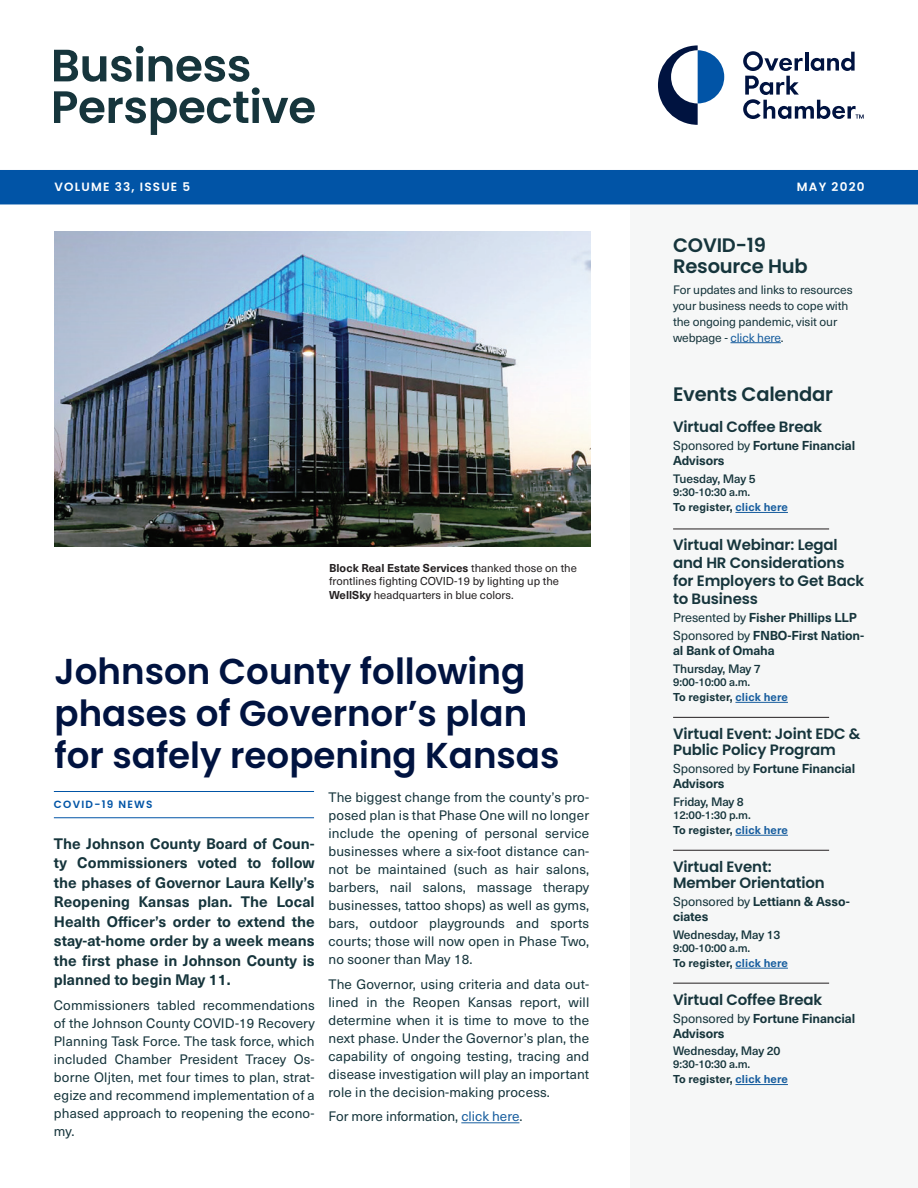
<style>
.page{position:relative;width:918px;height:1188px;background:#fff}
.page>*{position:absolute;margin:0;border:0;box-sizing:border-box;transform-origin:0 0}
.t1{font:600 36px/42px "Poppins";color:#001340}
.t2{font:600 19.5px/21px "Poppins";letter-spacing:-.01em;color:#16353c}
.t3{font:700 15px/19.5px "Neue Haas Unica W1 G";color:#16353c;text-align:justify}
.t4{font:600 15px/18px "Poppins";letter-spacing:-.01em;color:#16353c}
.t5{font:13.5px/18px "Neue Haas Unica W1 G";letter-spacing:.01em;color:#16353c;text-align:justify}
.t6{font:700 12.75px/15px "Neue Haas Unica W1 G";letter-spacing:-.01em;color:#16353c}
.t7{font:12px/15.8px "Neue Haas Unica W1 G";letter-spacing:-.01em;color:#16353c}
.t8{font:500 12px "Neue Haas Unica W1 G";letter-spacing:-.01em;color:#16353c}
.t9{font:600 12px "Poppins";letter-spacing:.1em;color:#fff}
.t10{font:500 11.25px/15px "Neue Haas Unica W1 G";letter-spacing:-.01em;color:#16353c}
.t11{font:11.25px/13.5px "Neue Haas Unica W1 G";color:#231f20}
.t12{font:600 10.5px "Poppins";letter-spacing:.12em;color:#0154a6}
.s1{font-weight:700}
.s2{color:#175d9e}
.s3{font-weight:400}
.s4{font-weight:700;color:#175d9e}
</style>
<div class="page">
<svg style="left:54px;top:46px;width:261px;height:89px"></svg>
<svg style="left:658px;top:45px;width:66px;height:80px"></svg>
<svg style="left:743px;top:51px;width:121px;height:68px"></svg>
<div style="left:631px;top:197px;width:287px;height:991px;background:#f6f7f7"></div>
<hr style="left:731px;top:342px;width:50px;height:1px;background:#175d9e">
<hr style="left:735px;top:512px;width:53px;height:1px;background:#175d9e">
<hr style="left:673px;top:529px;width:156px;height:1px;background:#231f20">
<hr style="left:735px;top:702px;width:53px;height:1px;background:#175d9e">
<hr style="left:673px;top:717px;width:156px;height:1px;background:#231f20">
<hr style="left:735px;top:835px;width:53px;height:1px;background:#175d9e">
<hr style="left:673px;top:850px;width:156px;height:1px;background:#231f20">
<hr style="left:735px;top:968px;width:53px;height:1px;background:#175d9e">
<hr style="left:673px;top:983px;width:156px;height:1px;background:#231f20">
<hr style="left:735px;top:1084px;width:53px;height:1px;background:#175d9e">
<img style="left:55px;top:231px;width:535px;height:315px">
<div style="left:0;top:170px;width:918px;height:34px;background:#0154a6"></div>
<hr style="left:461px;top:1122px;width:58px;height:1px;background:#175d9e">
<hr style="left:54px;top:791px;width:260px;height:1px;background:#0154a6">
<hr style="left:54px;top:817px;width:260px;height:1px;background:#0154a6">
<p class="t9" style="left:55px;top:180px;width:137px">VOLUME 33, ISSUE 5</p>
<p class="t9" style="left:797px;top:180px;width:69px">MAY 2020</p>
<p class="t11" style="left:329px;top:560px;width:249px"><span class="s1">Block Real Estate Services</span> thanked those on the frontlines fighting COVID-19 by lighting up the<br><span class="s1">WellSky</span> headquarters in blue colors.</p>
<h1 class="t1" style="left:55px;top:651px;width:507px">Johnson County following phases of Governor’s plan for safely reopening Kansas</h1>
<p class="t12" style="left:54px;top:799px;width:100px">COVID-19 NEWS</p>
<p class="t3" style="left:54px;top:832px;width:262px">The Johnson County Board of Coun&shy;ty Commissioners voted to follow the phases of Governor Laura Kelly’s Reopening Kansas plan. The Local Health Officer’s order to extend the stay-at-home order by a week means the first phase in Johnson County is planned to begin May 11.</p>
<p class="t5" style="left:54px;top:995px;width:262px">Commissioners tabled recommendations of the Johnson County COVID-19 Recovery Planning Task Force. The task force, which included Chamber President Tracey Os&shy;borne Oljten, met four times to plan, strat&shy;egize and recommend implementation of a phased approach to reopening the econo&shy;my.</p>
<p class="t5" style="left:328px;top:788px;width:262px">The biggest change from the county’s pro&shy;posed plan is that Phase One will no longer include the opening of personal service businesses where a six-foot distance can&shy;not be maintained (such as hair salons, barbers, nail salons, massage therapy businesses, tattoo shops) as well as gyms, bars, outdoor playgrounds and sports courts; those will now open in Phase Two, no sooner than May 18.</p>
<p class="t5" style="left:328px;top:975px;width:262px">The Governor, using criteria and data out&shy;lined in the Reopen Kansas report, will determine when it is time to move to the next phase. Under the Governor’s plan, the capability of ongoing testing, tracing and disease investigation will play an important role in the decision-making process.</p>
<p class="t5" style="left:328px;top:1107px;width:196px">For more information, <span class="s2">click here</span>.</p>
<h2 class="t2" style="left:673px;top:234px;width:136px">COVID-19<br>Resource Hub</h2>
<p class="t7" style="left:673px;top:281px;width:181px">For updates and links to resources your business needs to cope with the ongoing pandemic, visit our webpage - <span class="s2">click here</span>.</p>
<h2 class="t2" style="left:673px;top:384px;width:161px">Events Calendar</h2>
<p class="t4" style="left:673px;top:418px;width:151px">Virtual Coffee Break</p>
<p class="t6" style="left:673px;top:438px;width:184px"><span class="s3">Sponsored by</span> Fortune Financial<br>Advisors</p>
<p class="t8" style="left:673px;top:470px;width:84px">Tuesday, May 5</p>
<p class="t10" style="left:673px;top:484px;width:116px">9:30-10:30 a.m.<br><span class="s1">To register,</span> <span class="s4">click here</span></p>
<p class="t4" style="left:673px;top:536px;width:193px">Virtual Webinar: Legal and HR Considerations for Employers to Get Back to Business</p>
<p class="t6" style="left:673px;top:608px;width:193px;line-height:18px"><span class="s3">Presented by</span> Fisher Phillips LLP<br><span class="s3">Sponsored by</span> FNBO-First Nation-</p>
<p class="t6" style="left:673px;top:642px;width:103px">al Bank of Omaha</p>
<p class="t8" style="left:673px;top:659px;width:89px">Thursday, May 7</p>
<p class="t10" style="left:673px;top:674px;width:116px">9:00-10:00 a.m.<br><span class="s1">To register,</span> <span class="s4">click here</span></p>
<p class="t4" style="left:673px;top:725px;width:189px;line-height:16.5px">Virtual Event: Joint EDC &amp;<br>Public Policy Program</p>
<p class="t6" style="left:673px;top:760px;width:184px"><span class="s3">Sponsored by</span> Fortune Financial<br>Advisors</p>
<p class="t8" style="left:673px;top:792px;width:72px">Friday, May 8</p>
<p class="t10" style="left:673px;top:807px;width:116px">12:00-1:30 p.m.<br><span class="s1">To register,</span> <span class="s4">click here</span></p>
<p class="t4" style="left:673px;top:858px;width:153px;line-height:16.5px">Virtual Event:<br>Member Orientation</p>
<p class="t6" style="left:673px;top:893px;width:178px"><span class="s3">Sponsored by</span> Lettiann &amp; Asso&shy;ciates</p>
<p class="t8" style="left:673px;top:925px;width:109px">Wednesday, May 13</p>
<p class="t10" style="left:673px;top:940px;width:116px">9:00-10:00 a.m.<br><span class="s1">To register,</span> <span class="s4">click here</span></p>
<p class="t4" style="left:673px;top:990px;width:151px">Virtual Coffee Break</p>
<p class="t6" style="left:673px;top:1010px;width:184px"><span class="s3">Sponsored by</span> Fortune Financial<br>Advisors</p>
<p class="t8" style="left:673px;top:1042px;width:109px">Wednesday, May 20</p>
<p class="t10" style="left:673px;top:1056px;width:116px">9:30-10:30 a.m.<br><span class="s1">To register,</span> <span class="s4">click here</span></p>
</div>
